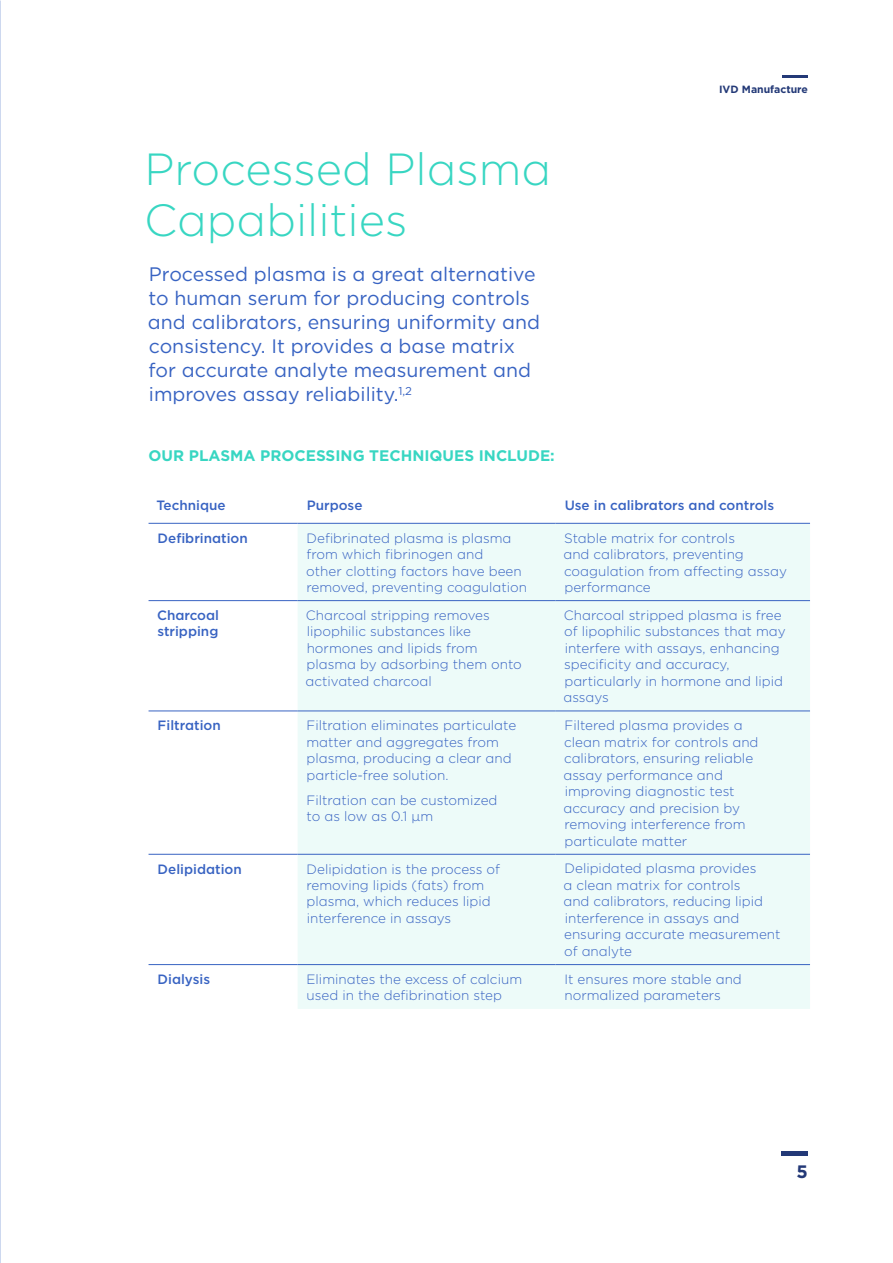
<style>
.page{position:relative;width:893px;height:1263px;background:#fff}
.page>*{position:absolute;margin:0;border:0;box-sizing:border-box;transform-origin:0 0}
.t1{font:300 45px/51px "Gotham";color:#38d6c2}
.t2{font:19.5px/24px "Gotham";color:#3863c2}
.t3{font:700 18px "Gotham";color:#233977}
.t4{font:700 15.3px "Gotham";color:#38d6c2}
.t5{font:300 13.5px/16.5px "Gotham";color:#3863c2}
.t6{font:500 13.5px/16.5px "Gotham";color:#3863c2}
.t7{font:700 10.5px "Gotham";color:#233977}
</style>
<div class="page">
<div style="left:298px;top:524px;width:512px;height:485px;background:#edfbf9"></div>
<hr style="left:149px;top:523px;width:149px;height:1px;background:#3863c2">
<hr style="left:298px;top:523px;width:258px;height:1px;background:#3863c2">
<hr style="left:556px;top:523px;width:254px;height:1px;background:#3863c2">
<hr style="left:149px;top:600px;width:149px;height:1px;background:#3863c2">
<hr style="left:298px;top:600px;width:258px;height:1px;background:#3863c2">
<hr style="left:556px;top:600px;width:254px;height:1px;background:#3863c2">
<hr style="left:149px;top:710px;width:149px;height:1px;background:#3863c2">
<hr style="left:298px;top:710px;width:258px;height:1px;background:#3863c2">
<hr style="left:556px;top:710px;width:254px;height:1px;background:#3863c2">
<hr style="left:149px;top:854px;width:149px;height:1px;background:#3863c2">
<hr style="left:298px;top:854px;width:258px;height:1px;background:#3863c2">
<hr style="left:556px;top:854px;width:254px;height:1px;background:#3863c2">
<hr style="left:149px;top:964px;width:149px;height:1px;background:#3863c2">
<hr style="left:298px;top:964px;width:258px;height:1px;background:#3863c2">
<hr style="left:556px;top:964px;width:254px;height:1px;background:#3863c2">
<div style="left:781px;top:1151px;width:27px;height:5px;background:#233977"></div>
<hr style="left:782px;top:76px;width:26px;height:2px;background:#233977">
<h1 class="t1" style="left:144px;top:142px;width:408px">Processed Plasma<br>Capabilities</h1>
<h2 class="t2" style="left:148px;top:262px;width:394px">Processed plasma is a great alternative to human serum for producing controls and calibrators, ensuring uniformity and consistency. It provides a base matrix for accurate analyte measurement and improves assay reliability.<sup>1,2</sup></h2>
<p class="t4" style="left:149px;top:445px;width:408px">OUR PLASMA PROCESSING TECHNIQUES INCLUDE:</p>
<p class="t7" style="left:719px;top:83px;width:90px">IVD Manufacture</p>
<p class="t6" style="left:156px;top:497px;width:71px">Technique</p>
<p class="t6" style="left:307px;top:497px;width:57px">Purpose</p>
<p class="t6" style="left:565px;top:497px;width:211px">Use in calibrators and controls</p>
<p class="t6" style="left:158px;top:529px;width:92px">Defibrination</p>
<p class="t5" style="left:306px;top:529px;width:223px">Defibrinated plasma is plasma from which fibrinogen and<br>other clotting factors have been removed, preventing coagulation</p>
<p class="t5" style="left:563px;top:529px;width:225px">Stable matrix for controls<br>and calibrators, preventing coagulation from affecting assay performance</p>
<p class="t6" style="left:157px;top:607px;width:64px">Charcoal stripping</p>
<p class="t5" style="left:305px;top:606px;width:218px">Charcoal stripping removes lipophilic substances like hormones and lipids from plasma by adsorbing them onto activated charcoal</p>
<p class="t5" style="left:563px;top:606px;width:224px">Charcoal stripped plasma is free of lipophilic substances that may interfere with assays, enhancing specificity and accuracy, particularly in hormone and lipid assays</p>
<p class="t6" style="left:158px;top:717px;width:65px">Filtration</p>
<p class="t5" style="left:307px;top:717px;width:211px">Filtration eliminates particulate matter and aggregates from plasma, producing a clear and particle-free solution.</p>
<p class="t5" style="left:307px;top:791px;width:192px">Filtration can be customized to as low as 0.1 µm</p>
<p class="t5" style="left:563px;top:717px;width:197px">Filtered plasma provides a clean matrix for controls and calibrators, ensuring reliable assay performance and improving diagnostic test accuracy and precision by removing interference from particulate matter</p>
<p class="t6" style="left:158px;top:860px;width:86px">Delipidation</p>
<p class="t5" style="left:307px;top:860px;width:195px">Delipidation is the process of removing lipids (fats) from plasma, which reduces lipid interference in assays</p>
<p class="t5" style="left:563px;top:860px;width:219px">Delipidated plasma provides<br>a clean matrix for controls<br>and calibrators, reducing lipid interference in assays and ensuring accurate measurement of analyte</p>
<p class="t6" style="left:158px;top:970px;width:54px">Dialysis</p>
<p class="t5" style="left:307px;top:970px;width:217px">Eliminates the excess of calcium used in the defibrination step</p>
<p class="t5" style="left:564px;top:970px;width:179px">It ensures more stable and normalized parameters</p>
<h3 class="t3" style="left:797px;top:1159px;width:13px">5</h3>
</div>
